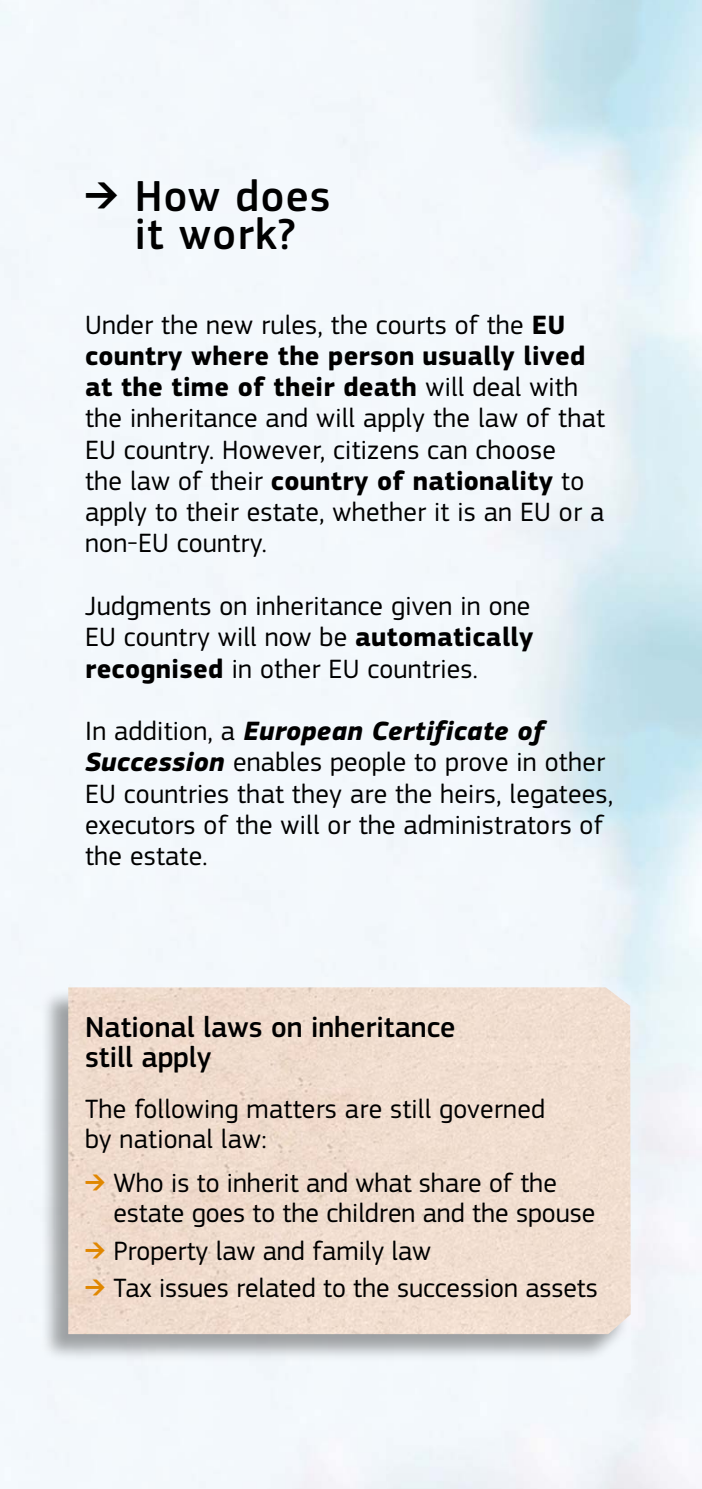
<style>
.page{position:relative;width:702px;height:1489px;background:#fff}
.page>*{position:absolute;margin:0;border:0;box-sizing:border-box;transform-origin:0 0}
.t1{font:500 45px/37.5px "EC Square Sans Pro";letter-spacing:.03em;color:#000;text-align:center}
.H_Level_3{font:500 30px/30px "EC Square Sans Pro";color:#000}
.Body{font:27.5px/31.2px "EC Square Sans Pro";letter-spacing:.01em;color:#000}
.Body_Align_Left{font:27.5px/31.2px "EC Square Sans Pro";letter-spacing:.01em;color:#000}
.s1{font-weight:400}
.s2{font-weight:700}
.s3{font-weight:700;font-style:italic}
.s4{color:#e08700}
</style>
<div class="page">
<div style="left:40px;top:988px;width:590px;height:373px;background:#000;opacity:.35"></div>
<img style="left:68px;top:987px;width:562px;height:346px">
<p class="t1" style="left:85px;top:178px;width:247px"><span class="s1">➔</span> How does it work?</p>
<p class="Body" style="left:85px;top:309px;width:521px">Under the new rules, the courts of the <span class="s2">EU country where the person usually lived at the time of their death</span> will deal with the inheritance and will apply the law of that EU country. However, citizens can choose<br>the law of their <span class="s2">country of nationality</span> to apply to their estate, whether it is an EU or a non-EU country.</p>
<p class="Body_Align_Left" style="left:85px;top:590px;width:450px;text-align:justify">Judgments on inheritance given in one EU country will now be <span class="s2">automatically recognised</span> in other EU countries.</p>
<p class="Body_Align_Left" style="left:85px;top:715px;width:529px">In addition, a <span class="s3">European Certificate of Succession</span> enables people to prove in other EU countries that they are the heirs, legatees, executors of the will or the administrators of the estate.</p>
<p class="H_Level_3" style="left:85px;top:1012px;width:372px">National laws on inheritance still apply</p>
<p class="Body_Align_Left" style="left:85px;top:1094px;width:461px;line-height:30px">The following matters are still governed by national law:</p>
<p class="Body" style="left:113px;top:1168px;width:483px;line-height:30px;text-indent:-28px"><span class="s4">➔</span> Who is to inherit and what share of the estate goes to the children and the spouse</p>
<p class="Body" style="left:85px;top:1234px;width:347px"><span class="s4">➔</span> Property law and family law</p>
<p class="Body" style="left:85px;top:1271px;width:514px"><span class="s4">➔</span> Tax issues related to the succession assets</p>
</div>
